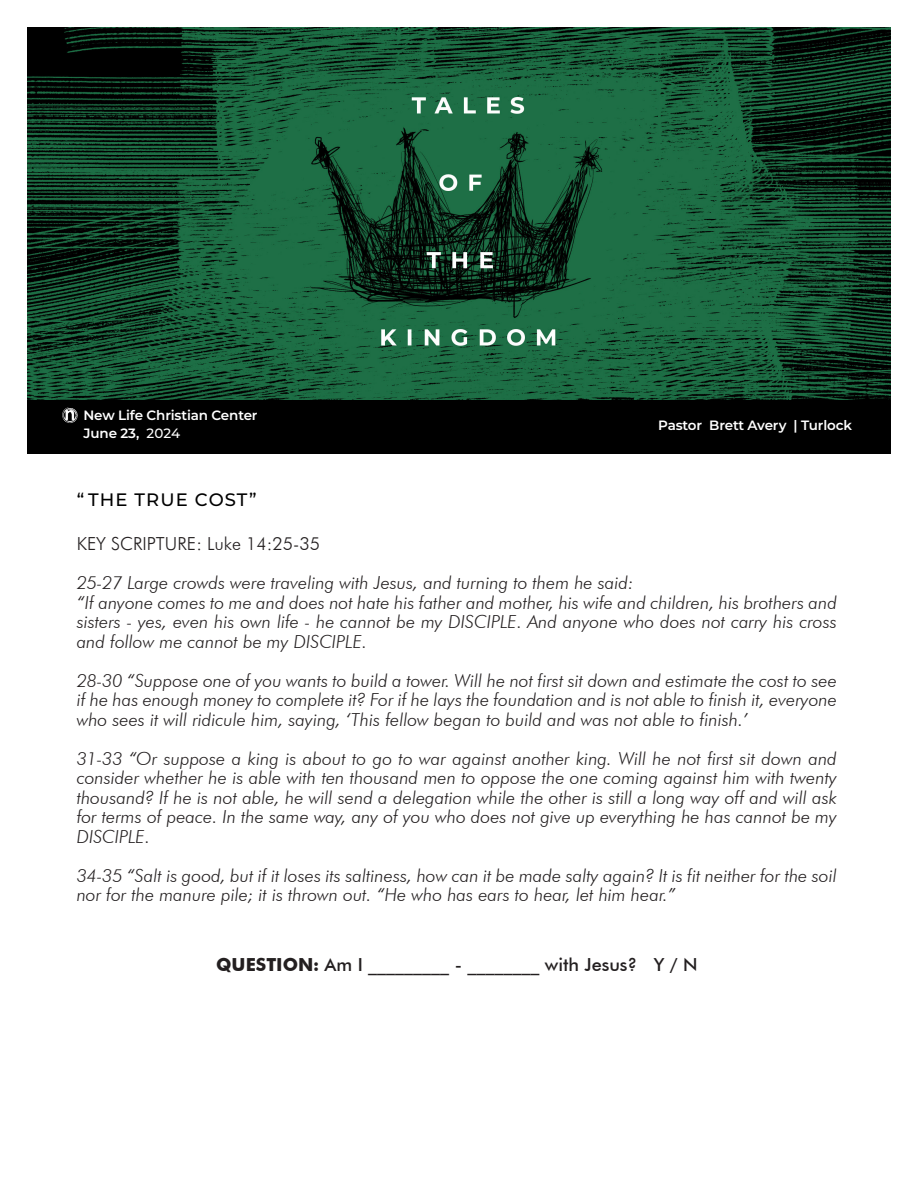
<style>
.page{position:relative;width:918px;height:1188px;background:#fff}
.page>*{position:absolute;margin:0;border:0;box-sizing:border-box;transform-origin:0 0}
.t1{font:italic 300 18px/19.5px "Futura BT";color:#231f20;text-align:justify}
.t2{font:500 18px "Futura BT";color:#231f20}
.t3{font:300 18px "Futura BT";color:#231f20}
.t4{font:500 18px "Montserrat";letter-spacing:.06em;color:#000}
.t5{font:600 13.5px "Montserrat";letter-spacing:-.01em;color:#fff}
.s1{font-weight:500}
.s2{font-weight:700}
</style>
<div class="page">
<img style="left:27px;top:27px;width:864px;height:373px">
<div style="left:27px;top:400px;width:864px;height:54px;background:#000"></div>
<img style="left:63px;top:407px;width:15px;height:16px">
<p class="t5" style="left:83px;top:405px;width:176px">New Life Christian Center</p>
<p class="t5" style="left:83px;top:423px;width:98px">June 23, <span class="s1">2024</span></p>
<p class="t4" style="left:77px;top:487px;width:181px">“ THE TRUE COST”</p>
<p class="t5" style="left:658px;top:415px;width:195px">Pastor Brett Avery | Turlock</p>
<p class="t3" style="left:77px;top:533px;width:245px">KEY SCRIPTURE: Luke 14:25-35</p>
<p class="t1" style="left:77px;top:573px;width:559px">25-27 Large crowds were traveling with Jesus, and turning to them he said:</p>
<p class="t1" style="left:77px;top:593px;width:762px">“If anyone comes to me and does not hate his father and mother, his wife and children, his brothers and sisters - yes, even his own life - he cannot be my DISCIPLE. And anyone who does not carry his cross and follow me cannot be my DISCIPLE.</p>
<p class="t1" style="left:77px;top:671px;width:762px">28-30 “Suppose one of you wants to build a tower. Will he not first sit down and estimate the cost to see if he has enough money to complete it? For if he lays the foundation and is not able to finish it, everyone who sees it will ridicule him, saying, ‘This fellow began to build and was not able to finish.’</p>
<p class="t1" style="left:77px;top:749px;width:762px">31-33 “Or suppose a king is about to go to war against another king. Will he not first sit down and consider whether he is able with ten thousand men to oppose the one coming against him with twenty thousand? If he is not able, he will send a delegation while the other is still a long way off and will ask for terms of peace. In the same way, any of you who does not give up everything he has cannot be my DISCIPLE.</p>
<p class="t1" style="left:77px;top:866px;width:762px">34-35 “Salt is good, but if it loses its saltiness, how can it be made salty again? It is fit neither for the soil nor for the manure pile; it is thrown out. “He who has ears to hear, let him hear.”</p>
<p class="t2" style="left:216px;top:954px;width:483px"><span class="s2">QUESTION:</span> Am I _________ - ________ with Jesus? Y / N</p>
</div>
